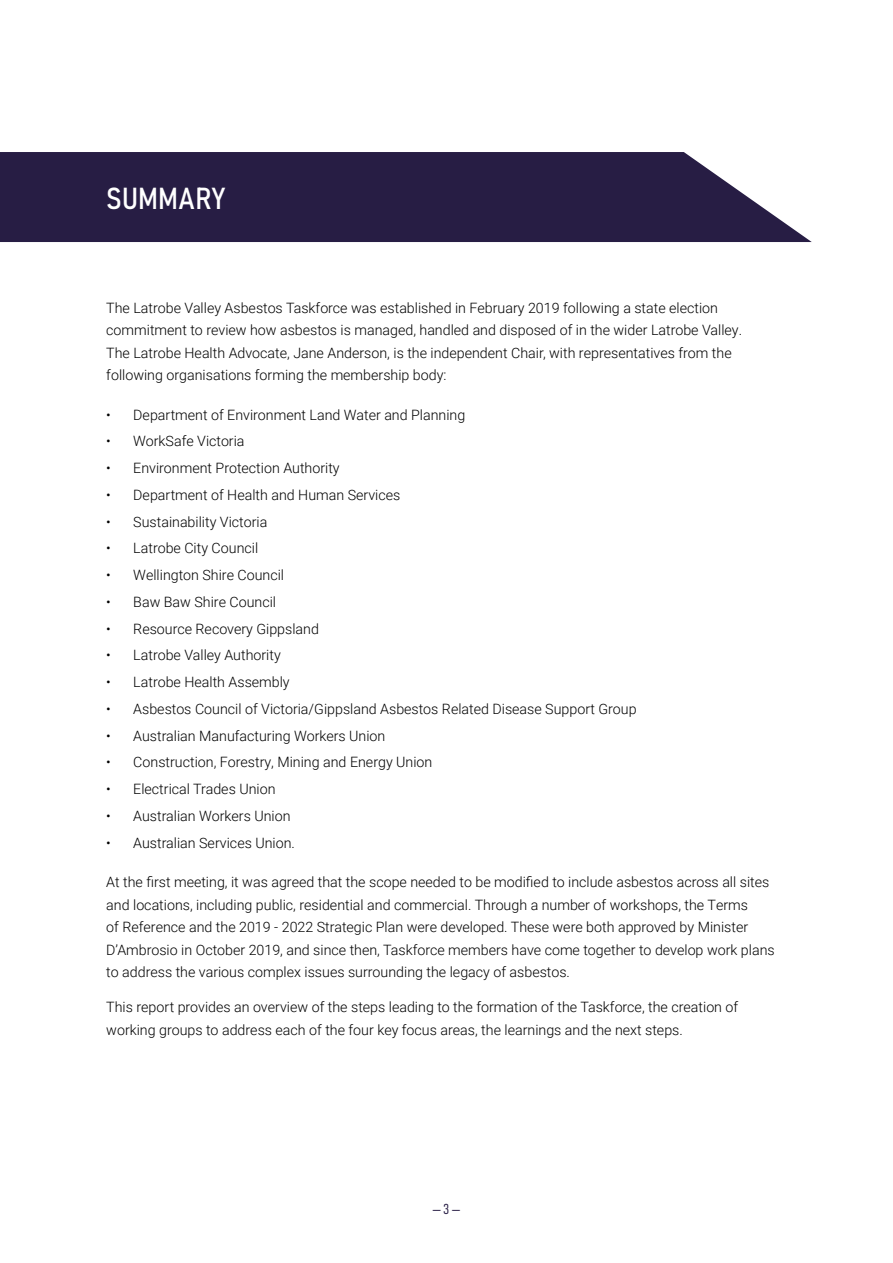
<style>
.page{position:relative;width:893px;height:1263px;background:#fff}
.page>*{position:absolute;margin:0;border:0;box-sizing:border-box;transform-origin:0 0}
.t1{font:30px "Bahnschrift";letter-spacing:.005em;color:#fff}
.t2{font:300 14.25px/22.5px "Roboto";color:#000}
.t3{font:14.25px "Bahnschrift";color:#271d44}
</style>
<div class="page">
<svg style="left:0;top:152px;width:812px;height:90px;background:#382e52"></svg>
<h1 class="t1" style="left:106px;top:179px;width:120px">SUMMARY</h1>
<p class="t2" style="left:106px;top:296px;width:637px">The Latrobe Valley Asbestos Taskforce was established in February 2019 following a state election commitment to review how asbestos is managed, handled and disposed of in the wider Latrobe Valley.<br>The Latrobe Health Advocate, Jane Anderson, is the independent Chair, with representatives from the following organisations forming the membership body:</p>
<p class="t2" style="left:106px;top:403px;width:361px">• Department of Environment Land Water and Planning</p>
<p class="t2" style="left:106px;top:429px;width:140px">• WorkSafe Victoria</p>
<p class="t2" style="left:106px;top:456px;width:235px">• Environment Protection Authority</p>
<p class="t2" style="left:106px;top:483px;width:296px">• Department of Health and Human Services</p>
<p class="t2" style="left:106px;top:510px;width:163px">• Sustainability Victoria</p>
<p class="t2" style="left:106px;top:536px;width:153px">• Latrobe City Council</p>
<p class="t2" style="left:106px;top:563px;width:179px">• Wellington Shire Council</p>
<p class="t2" style="left:106px;top:590px;width:171px">• Baw Baw Shire Council</p>
<p class="t2" style="left:106px;top:617px;width:214px">• Resource Recovery Gippsland</p>
<p class="t2" style="left:106px;top:643px;width:176px">• Latrobe Valley Authority</p>
<p class="t2" style="left:106px;top:670px;width:185px">• Latrobe Health Assembly</p>
<p class="t2" style="left:106px;top:697px;width:532px">• Asbestos Council of Victoria/Gippsland Asbestos Related Disease Support Group</p>
<p class="t2" style="left:106px;top:724px;width:281px">• Australian Manufacturing Workers Union</p>
<p class="t2" style="left:106px;top:750px;width:328px">• Construction, Forestry, Mining and Energy Union</p>
<p class="t2" style="left:106px;top:777px;width:171px">• Electrical Trades Union</p>
<p class="t2" style="left:106px;top:804px;width:186px">• Australian Workers Union</p>
<p class="t2" style="left:106px;top:831px;width:190px">• Australian Services Union.</p>
<p class="t2" style="left:106px;top:870px;width:670px">At the first meeting, it was agreed that the scope needed to be modified to include asbestos across all sites and locations, including public, residential and commercial. Through a number of workshops, the Terms<br>of Reference and the 2019 - 2022 Strategic Plan were developed. These were both approved by Minister D’Ambrosio in October 2019, and since then, Taskforce members have come together to develop work plans to address the various complex issues surrounding the legacy of asbestos.</p>
<p class="t2" style="left:106px;top:995px;width:633px">This report provides an overview of the steps leading to the formation of the Taskforce, the creation of working groups to address each of the four key focus areas, the learnings and the next steps.</p>
<p class="t3" style="left:432px;top:1200px;width:30px">— 3 —</p>
</div>
